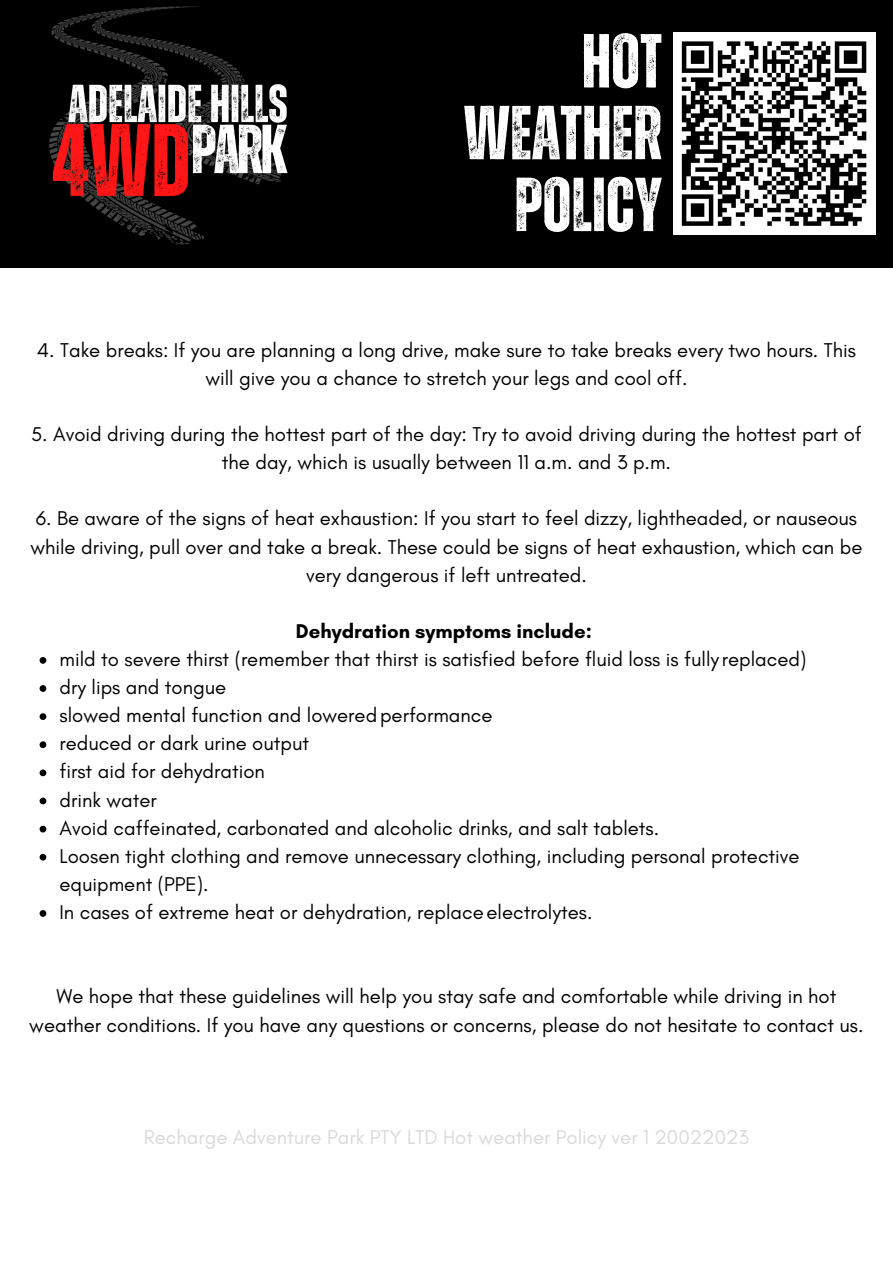
<style>
.page{position:relative;width:893px;height:1264px;background:#fff}
.page>*{position:absolute;margin:0;border:0;box-sizing:border-box;transform-origin:0 0}
.t1{font:700 76.35px/71.8px "Zuume Rough";color:#fff;text-align:right}
.t2{font:20.25px/28px "Glacial Indifference";color:#000;text-align:center}
.t3{font:20.25px "Glacial Indifference";color:#d9d9d9}
.t4{font:700 20.25px "Glacial Indifference";color:#000}
</style>
<div class="page">
<div style="left:0;top:0;width:892px;height:268px;background:#000"></div>
<img style="left:49px;top:6px;width:239px;height:239px">
<svg style="left:40px;top:657px;width:6px;height:6px"></svg>
<svg style="left:40px;top:685px;width:6px;height:7px"></svg>
<svg style="left:40px;top:713px;width:6px;height:7px"></svg>
<svg style="left:40px;top:741px;width:6px;height:7px"></svg>
<svg style="left:40px;top:769px;width:6px;height:7px"></svg>
<svg style="left:40px;top:797px;width:6px;height:7px"></svg>
<svg style="left:40px;top:825px;width:6px;height:7px"></svg>
<svg style="left:40px;top:853px;width:6px;height:7px"></svg>
<svg style="left:40px;top:910px;width:6px;height:6px"></svg>
<div style="left:672px;top:32px;width:203px;height:203px;background:#fff"></div>
<svg style="left:681px;top:41px;width:186px;height:185px"></svg>
<h1 class="t1" style="left:463px;top:29px;width:200px">hot<br>WEATHER<br>POLICY</h1>
<p class="t2" style="left:37px;top:335px;width:820px">4. Take breaks: If you are planning a long drive, make sure to take breaks every two hours. This will give you a chance to stretch your legs and cool off.</p>
<p class="t2" style="left:31px;top:420px;width:832px">5. Avoid driving during the hottest part of the day: Try to avoid driving during the hottest part of the day, which is usually between 11 a.m. and 3 p.m.</p>
<p class="t2" style="left:30px;top:504px;width:833px">6. Be aware of the signs of heat exhaustion: If you start to feel dizzy, lightheaded, or nauseous while driving, pull over and take a break. These could be signs of heat exhaustion, which can be very dangerous if left untreated.</p>
<p class="t4" style="left:296px;top:618px;width:297px">Dehydration symptoms include:</p>
<p class="t2" style="left:59px;top:645px;width:748px;text-align:left">mild to severe thirst (remember that thirst is satisfied before fluid loss is fully replaced) dry lips and tongue<br>slowed mental function and loweredperformance<br>reduced or dark urine output<br>first aid for dehydration<br>drink water<br>Avoid caffeinated, carbonated and alcoholic drinks, and salt tablets.<br>Loosen tight clothing and remove unnecessary clothing, including personal protective equipment (PPE).<br>In cases of extreme heat or dehydration, replaceelectrolytes.</p>
<p class="t2" style="left:29px;top:982px;width:835px">We hope that these guidelines will help you stay safe and comfortable while driving in hot weather conditions. If you have any questions or concerns, please do not hesitate to contact us.</p>
<p class="t3" style="left:144px;top:1124px;width:607px">Recharge Adventure Park PTY LTD Hot weather Policy ver 1 20022023</p>
</div>
